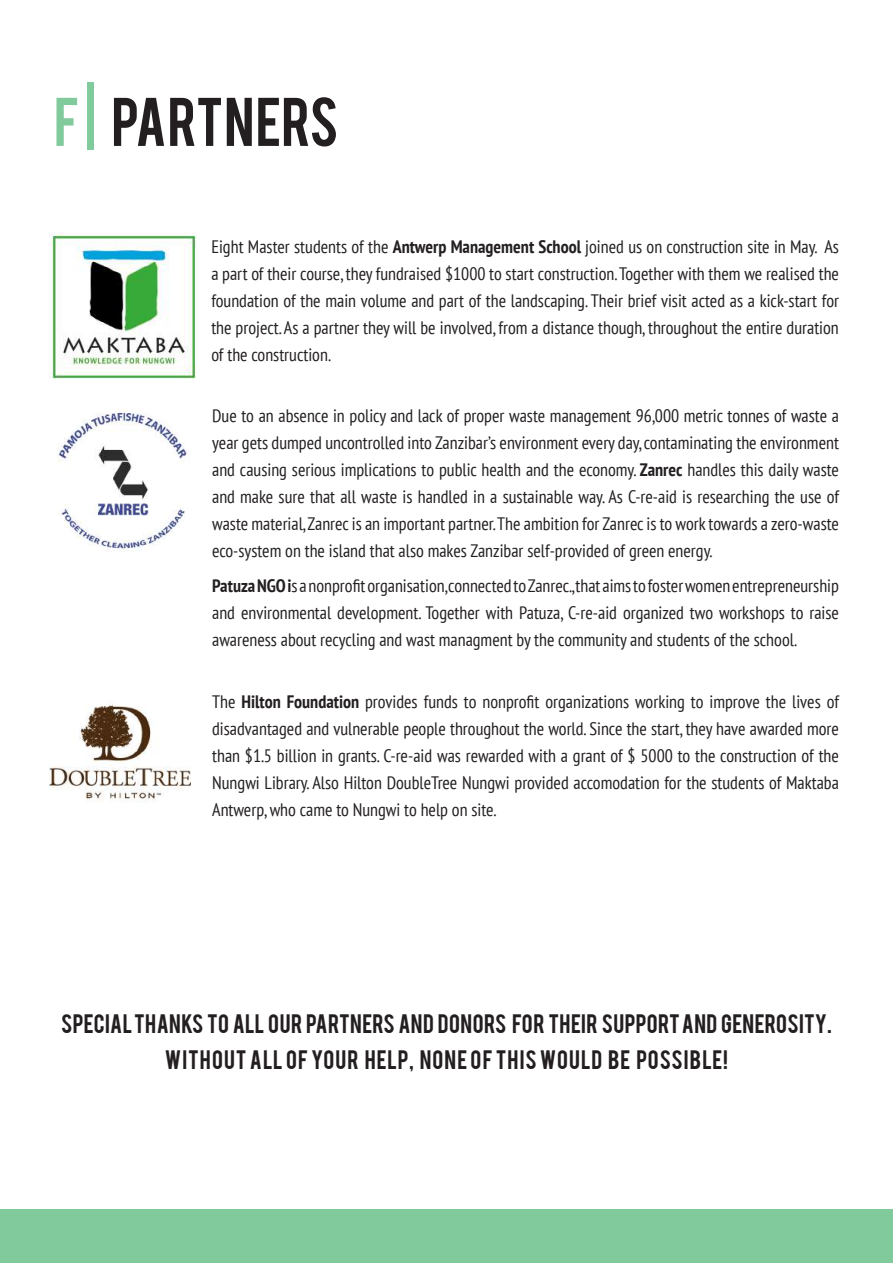
<style>
.page{position:relative;width:893px;height:1263px;background:#fff}
.page>*{position:absolute;margin:0;border:0;box-sizing:border-box;transform-origin:0 0}
.t1{font:54px "Bebas";color:#231f20}
.t2{font:21px/36px "Bebas";letter-spacing:.025em;color:#231f20;text-align:center}
.t3{font:condensed 18px/27px "PT Sans";color:#231f20;text-align:justify}
.s1{color:#80ca9c}
.s2{font-weight:700}
</style>
<div class="page">
<div style="left:0;top:1209px;width:893px;height:53px;background:#80ca9c"></div>
<img style="left:50px;top:704px;width:140px;height:98px">
<img style="left:58px;top:408px;width:132px;height:144px">
<img style="left:50px;top:233px;width:146px;height:146px">
<h1 class="t1" style="left:54px;top:83px;width:286px"><span class="s1">F |</span> PARTNERS</h1>
<p class="t3" style="left:211px;top:233px;width:629px">Eight Master students of the <span class="s2">Antwerp Management School</span> joined us on construction site in May. As a part of their course, they fundraised $1000 to start construction. Together with them we realised the foundation of the main volume and part of the landscaping. Their brief visit acted as a kick-start for the project. As a partner they will be involved, from a distance though, throughout the entire duration of the construction.</p>
<p class="t3" style="left:212px;top:401px;width:628px">Due to an absence in policy and lack of proper waste management 96,000 metric tonnes of waste a year gets dumped uncontrolled into Zanzibar’s environment every day, contaminating the environment and causing serious implications to public health and the economy. <span class="s2">Zanrec</span> handles this daily waste and make sure that all waste is handled in a sustainable way. As C-re-aid is researching the use of waste material, Zanrec is an important partner. The ambition for Zanrec is to work towards a zero-waste eco-system on the island that also makes Zanzibar self-provided of green energy.</p>
<p class="t3" style="left:212px;top:571px;width:628px"><span class="s2">Patuza NGO i</span>s a nonprofit organisation,connected to Zanrec.,that aims to foster women entrepreneurship and environmental development. Together with Patuza, C-re-aid organized two workshops to raise awareness about recycling and wast managment by the community and students of the school.</p>
<p class="t3" style="left:212px;top:687px;width:628px">The <span class="s2">Hilton Foundation</span> provides funds to nonprofit organizations working to improve the lives of disadvantaged and vulnerable people throughout the world. Since the start, they have awarded more than $1.5 billion in grants. C-re-aid was rewarded with a grant of $ 5000 to the construction of the Nungwi Library. Also Hilton DoubleTree Nungwi provided accomodation for the students of Maktaba Antwerp, who came to Nungwi to help on site.</p>
<p class="t2" style="left:61px;top:1004px;width:772px">SPECIAL THANKS TO ALL OUR PARTNERS AND DONORS FOR THEIR SUPPORT AND GENEROSITY.<br>WITHOUT ALL OF YOUR HELP, NONE OF THIS WOULD BE POSSIBLE!</p>
</div>
